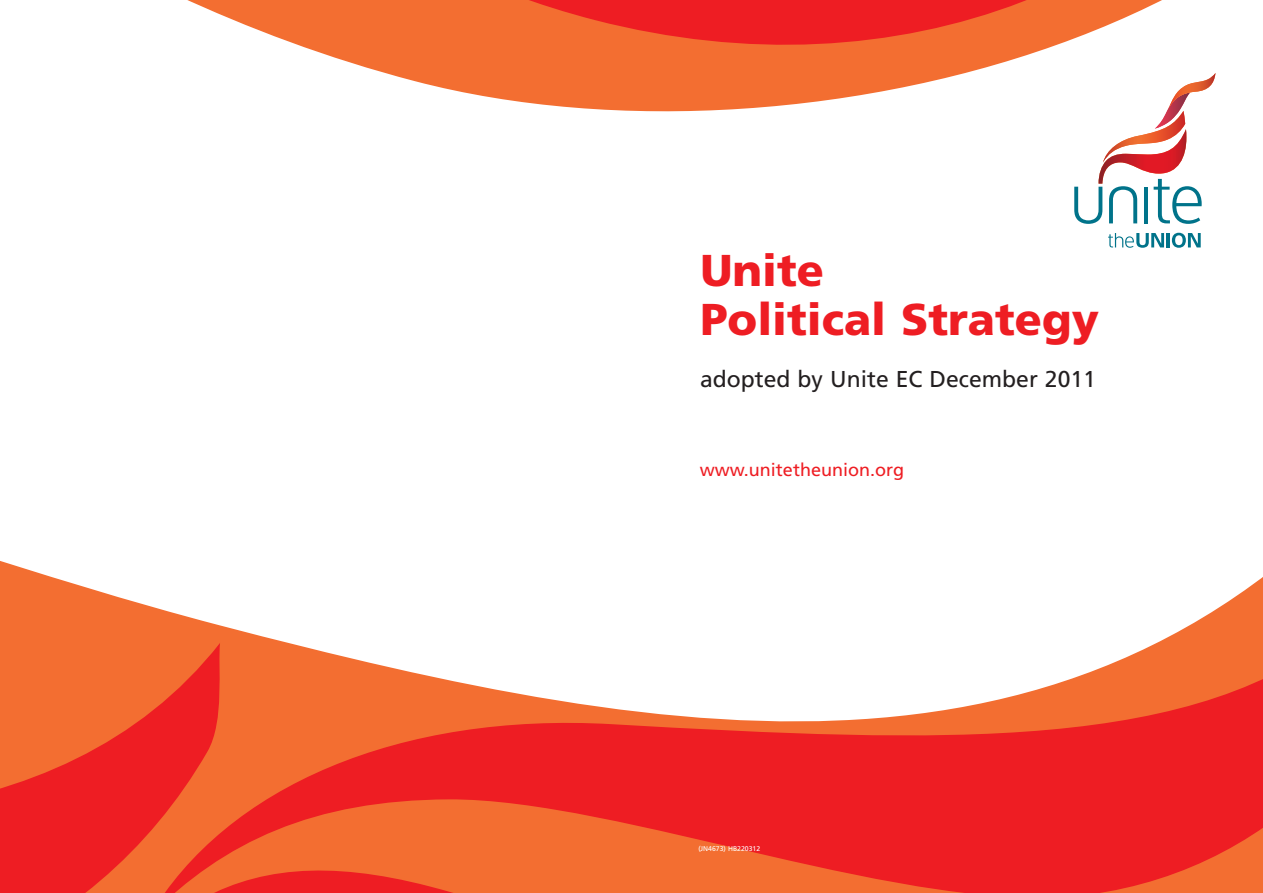
<style>
.page{position:relative;width:1263px;height:893px;background:#fff}
.page>*{position:absolute;margin:0;border:0;box-sizing:border-box;transform-origin:0 0}
.t1{font:900 44.55px/48.8px "Frutiger";color:#ee1d23}
.t2{font:22.95px "Frutiger";color:#231f20}
.t3{font:18px "Frutiger";color:#ee1d23}
.t4{font:6.9px "Frutiger";color:#fff}
</style>
<div class="page">
<svg style="left:0;top:561px;width:1263px;height:64px"></svg>
<svg style="left:0;top:573px;width:179px;height:70px;fill:#f36e31"></svg>
<svg style="left:149px;top:625px;width:1114px;height:194px"></svg>
<svg style="left:225px;top:819px;width:1038px;height:74px;background:#f0462a"></svg>
<svg style="left:0;top:643px;width:225px;height:250px;background:#f0462a"></svg>
<svg style="left:187px;top:0;width:1029px;height:112px;fill:#f36e31"></svg>
<hr style="left:1167px;top:233px;width:3px;height:14px;background:#00738a">
<svg style="left:1172px;top:233px;width:29px;height:15px"></svg>
<svg style="left:1108px;top:233px;width:56px;height:15px"></svg>
<svg style="left:1074px;top:73px;width:141px;height:151px"></svg>
<img style="left:1168px;top:73px;width:47px;height:37px">
<h1 class="t1" style="left:700px;top:250px;width:400px">Unite<br>Political Strategy</h1>
<p class="t2" style="left:700px;top:370px;width:397px">adopted by Unite EC December 2011</p>
<p class="t3" style="left:700px;top:463px;width:206px">www.unitetheunion.org</p>
<p class="t4" style="left:698px;top:846px;width:63px">(JN4673) HB220312</p>
</div>
